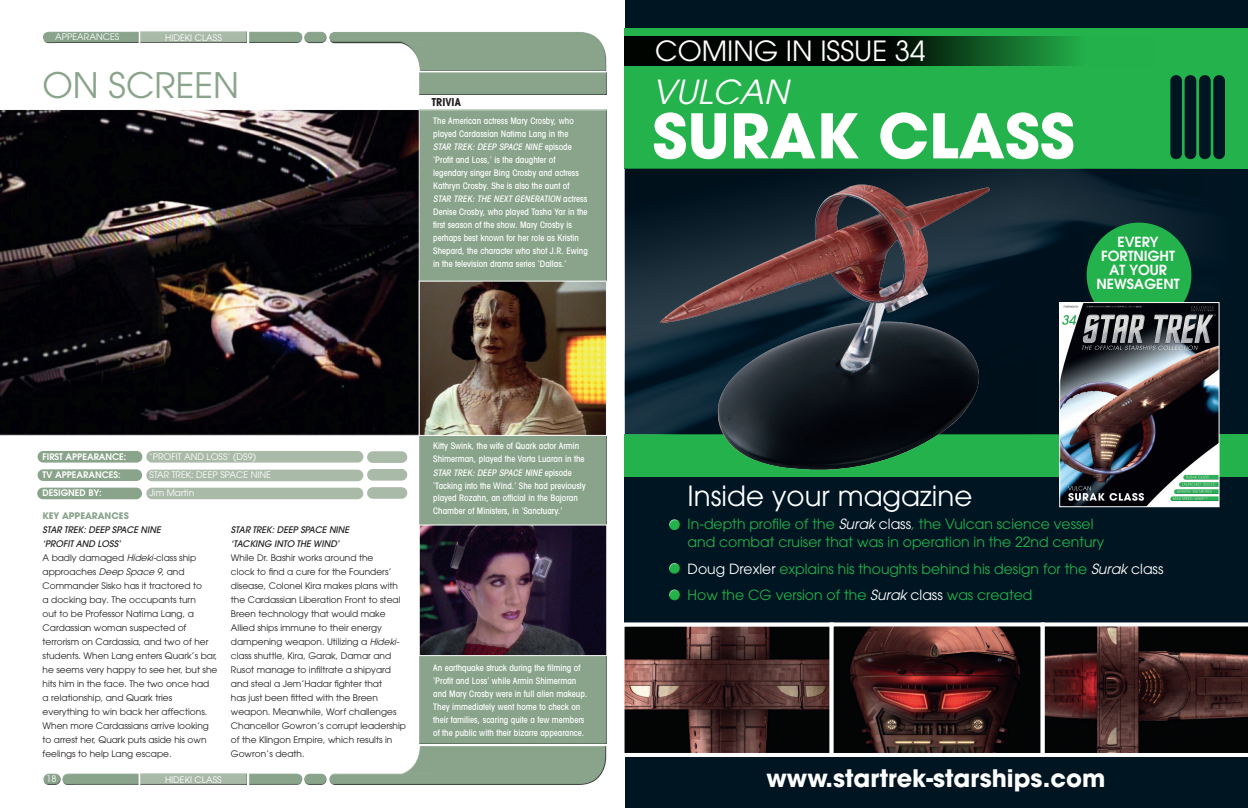
<style>
.page{position:relative;width:1248px;height:808px;background:#fff}
.page>*{position:absolute;margin:0;border:0;box-sizing:border-box;transform-origin:0 0}
.t1{font:700 61px "Avant Garde";color:#fff}
.t2{font:35px "Avant Garde";color:#8aa48c}
.t3{font:italic 33px "Avant Garde LT";color:#fff}
.t4{font:27.7px "Avant Garde";color:#fff}
.t5{font:700 24px "Avant Garde";color:#fff}
.t6{font:14px/18px "Avant Garde";color:#23b24b}
.t7{font:600 14px/14px "Avant Garde";color:#fff;text-align:center}
.t8{font:700 condensed 11px "Avant Garde LT";color:#231f20}
.t9{font:9px/14px "Avant Garde";color:#231f20}
.t10{font:500 condensed 9px/13px "Avant Garde LT";color:#fff}
.t11{font:9px "Avant Garde";color:#fff}
.t12{font:italic 500 9px/14px "Avant Garde LT";color:#231f20}
.t13{font:600 9px "Avant Garde LT";color:#fff}
.t14{font:700 9px "Avant Garde LT";color:#8aa48c}
.s1{font-style:italic}
.s2{font-family:"Avant Garde LT";font-style:italic}
.s3{font-family:"Avant Garde LT";font-style:italic;color:#fff}
.s4{color:#fff}
</style>
<div class="page">
<div style="left:38px;top:451px;width:104px;height:12px;background:#8aa48c;border-radius:6px"></div>
<div style="left:38px;top:469px;width:104px;height:12px;background:#8aa48c;border-radius:6px"></div>
<div style="left:146px;top:451px;width:217px;height:12px;background:#aabaa9;border-radius:6px"></div>
<div style="left:146px;top:470px;width:217px;height:11px;background:#aabaa9;border-radius:6px"></div>
<div style="left:146px;top:488px;width:217px;height:11px;background:#aabaa9;border-radius:6px"></div>
<div style="left:367px;top:487px;width:40px;height:12px;background:#aabaa9;border-radius:6px"></div>
<div style="left:367px;top:469px;width:40px;height:12px;background:#aabaa9;border-radius:6px"></div>
<div style="left:367px;top:451px;width:40px;height:12px;background:#aabaa9;border-radius:6px"></div>
<div style="left:61px;top:773px;width:78px;height:12px;background:#8aa48c"></div>
<div style="left:303px;top:30px;width:24px;height:10px;background:#fff;opacity:.75"></div>
<div style="left:303px;top:33px;width:25px;height:10px;background:#231f20;opacity:.75"></div>
<div style="left:303px;top:772px;width:24px;height:10px;background:#fff;opacity:.75"></div>
<div style="left:303px;top:775px;width:25px;height:10px;background:#231f20;opacity:.75"></div>
<div style="left:43px;top:772px;width:18px;height:10px;background:#fff;opacity:.75"></div>
<div style="left:43px;top:775px;width:19px;height:10px;background:#231f20;opacity:.75"></div>
<div style="left:138px;top:31px;width:109px;height:12px;background:#aabaa9"></div>
<div style="left:138px;top:773px;width:109px;height:12px;background:#aabaa9"></div>
<div style="left:247px;top:30px;width:56px;height:13px;background:#fff;opacity:.75"></div>
<div style="left:247px;top:33px;width:56px;height:10px;background:#8aa48c"></div>
<div style="left:247px;top:772px;width:56px;height:13px;background:#fff;opacity:.75"></div>
<div style="left:247px;top:775px;width:56px;height:10px;background:#8aa48c"></div>
<svg style="left:48px;top:31px;width:92px;height:13px"></svg>
<div style="left:42px;top:31px;width:97px;height:12px;background:#8aa48c"></div>
<div style="left:328px;top:31px;width:276px;height:40px;background:#8aa48c"></div>
<div style="left:328px;top:39px;width:279px;height:33px;background:#231f20;opacity:.75"></div>
<div style="left:330px;top:745px;width:277px;height:41px;background:#231f20;opacity:.75"></div>
<div style="left:418px;top:72px;width:189px;height:25px;background:#231f20;opacity:.75"></div>
<div style="left:418px;top:109px;width:189px;height:635px;background:#8aa48c"></div>
<div style="left:37px;top:488px;width:105px;height:11px;background:#8aa48c;border-radius:6px"></div>
<img style="left:0;top:109px;width:419px;height:327px">
<img style="left:421px;top:527px;width:184px;height:127px">
<div style="left:419px;top:525px;width:188px;height:131px;border:1px solid #fff"></div>
<img style="left:421px;top:283px;width:183px;height:151px">
<div style="left:419px;top:281px;width:187px;height:155px;border:1px solid #fff"></div>
<div style="left:625px;top:0;width:622px;height:808px;background:#001522"></div>
<div style="left:624px;top:29px;width:623px;height:140px;background:#23b24b"></div>
<svg style="left:624px;top:36px;width:451px;height:29px;background:#06250e"></svg>
<div style="left:624px;top:477px;width:623px;height:184px;background:#001522"></div>
<div style="left:624px;top:435px;width:623px;height:42px;background:#23b24b"></div>
<div style="left:1170px;top:75px;width:11px;height:84px;background:#001522;border-radius:6px"></div>
<div style="left:1198px;top:75px;width:12px;height:84px;background:#001522;border-radius:6px"></div>
<div style="left:1184px;top:75px;width:12px;height:84px;background:#001522;border-radius:6px"></div>
<div style="left:1213px;top:75px;width:11px;height:84px;background:#001522;border-radius:6px"></div>
<img style="left:624px;top:169px;width:623px;height:266px">
<svg style="left:625px;top:627px;width:203px;height:125px;background:#3c2825"></svg>
<div style="left:620px;top:622px;width:213px;height:135px;border:4px solid #fff"></div>
<svg style="left:834px;top:627px;width:205px;height:125px;background:#3c1d1c"></svg>
<div style="left:829px;top:622px;width:215px;height:135px;border:4px solid #fff"></div>
<svg style="left:1040px;top:622px;width:207px;height:135px;background:#422e2e"></svg>
<div style="left:1086px;top:223px;width:105px;height:104px;background:#23b24b;border-radius:50%"></div>
<img style="left:1061px;top:304px;width:156px;height:201px">
<div style="left:1059px;top:302px;width:160px;height:205px;border:1px solid #fff"></div>
<div style="left:667px;top:518px;width:14px;height:10px;background:#fff;opacity:.75"></div>
<div style="left:668px;top:521px;width:13px;height:11px;background:#231f20;opacity:.75"></div>
<div style="left:667px;top:561px;width:14px;height:10px;background:#fff;opacity:.75"></div>
<div style="left:668px;top:565px;width:13px;height:10px;background:#231f20;opacity:.75"></div>
<div style="left:667px;top:588px;width:14px;height:10px;background:#fff;opacity:.75"></div>
<div style="left:668px;top:591px;width:13px;height:10px;background:#231f20;opacity:.75"></div>
<img style="left:652px;top:168px;width:352px;height:302px">
<p class="t11" style="left:55px;top:32px;width:66px">APPEARANCES</p>
<h2 class="t2" style="left:43px;top:65px;width:198px">ON SCREEN</h2>
<p class="t11" style="left:150px;top:32px;width:88px">ROMULAN W RBIRD</p>
<p class="t11" style="left:165px;top:32px;width:58px">HIDEKI CLASS</p>
<p class="t8" style="left:431px;top:95px;width:31px">TRIVIA</p>
<p class="t10" style="left:433px;top:115px;width:156px">The American actress Mary Crosby, who played Cardassian Natima Lang in the <span class="s1">STAR TREK: DEEP SPACE NINE</span> e p i s o d e ‘Profit and Loss,’ is the daughter of legendary singer Bing Crosby and actress Kathryn Crosby. She is also the aunt of <span class="s1">STAR TREK: THE NEXT GENERATION</span> a c t r e s s Denise Crosby, who played Tasha Yar in the first season of the show. Mary Crosby is perhaps best known for her role as Kristin Shepard, the character who shot J.R. Ewing in the television drama series ‘Dallas.’</p>
<p class="t13" style="left:43px;top:451px;width:85px">FIRST APPEARANCE:</p>
<p class="t11" style="left:150px;top:452px;width:108px">‘PROFIT AND LOSS’ (DS9)</p>
<p class="t13" style="left:43px;top:469px;width:80px">TV APPEARANCES:</p>
<p class="t11" style="left:150px;top:470px;width:123px">STAR TREK: DEEP SPACE NINE</p>
<p class="t13" style="left:43px;top:487px;width:61px">DESIGNED BY:</p>
<p class="t11" style="left:150px;top:488px;width:46px">Jim Martin</p>
<p class="t14" style="left:43px;top:510px;width:88px">KEY APPEARANCES</p>
<p class="t12" style="left:43px;top:523px;width:120px">STAR TREK: DEEP SPACE NINE ‘PROFIT AND LOSS’</p>
<p class="t9" style="left:43px;top:551px;width:176px">A badly damaged <span class="s2">Hideki-</span>class ship approaches <span class="s2">Deep Space 9</span>, and Commander Sisko has it tractored to<br>a docking bay. The occupants turn<br>out to be Professor Natima Lang, a Cardassian woman suspected of terrorism on Cardassia, and two of her students. When Lang enters Quark’s bar, he seems very happy to see her, but she hits him in the face. The two once had a relationship, and Quark tries everything to win back her affections.<br>When more Cardassians arrive looking to arrest her, Quark puts aside his own feelings to help Lang escape.</p>
<p class="t12" style="left:231px;top:523px;width:120px">STAR TREK: DEEP SPACE NINE ‘TACKING INTO THE WIND’</p>
<p class="t9" style="left:231px;top:551px;width:176px">While Dr. Bashir works around the<br>clock to find a cure for the Founders’ disease, Colonel Kira makes plans with the Cardassian Liberation Front to steal Breen technology that would make Allied ships immune to their energy dampening weapon. Utilizing a <span class="s2">Hideki&shy;</span>class shuttle, Kira, Garak, Damar and Rusot manage to infiltrate a shipyard and steal a Jem’Hadar fighter that<br>has just been fitted with the Breen weapon. Meanwhile, Worf challenges Chancellor Gowron’s corrupt leadership of the Klingon Empire, which results in Gowron’s death.</p>
<p class="t11" style="left:46px;top:774px;width:11px">18</p>
<p class="t11" style="left:150px;top:774px;width:88px">ROMULAN W RBIRD</p>
<p class="t11" style="left:165px;top:774px;width:58px">HIDEKI CLASS</p>
<p class="t10" style="left:433px;top:440px;width:154px">Kitty Swink, the wife of Quark actor Armin Shimerman, played the Vorta Luaran in the <span class="s1">STAR TREK: DEEP SPACE NINE</span> e p i s o d e ‘Tacking into the Wind.’ She had previously played Rozahn, an official in the Bajoran Chamber of Ministers, in ‘Sanctuary.’</p>
<p class="t10" style="left:433px;top:661px;width:155px">An earthquake struck during the filming of ‘Profit and Loss’ while Armin Shimerman and Mary Crosby were in full alien makeup.<br>They immediately went home to check on their families, scaring quite a few members of the public with their bizarre appearance.</p>
<h3 class="t4" style="left:655px;top:34px;width:272px">COMING IN ISSUE 34</h3>
<h3 class="t3" style="left:652px;top:73px;width:137px">VULCAN</h3>
<h1 class="t1" style="left:652px;top:96px;width:424px">SURAK CLASS</h1>
<h3 class="t7" style="left:1096px;top:234px;width:85px">EVERY<br>FORTNIGHT<br>AT YOUR<br>NEWSAGENT</h3>
<h3 class="t4" style="left:687px;top:479px;width:286px">Inside your magazine</h3>
<h3 class="t6" style="left:687px;top:515px;width:418px">In-depth profile of the <span class="s3">Surak</span> <span class="s4">class</span>, the Vulcan science vessel and combat cruiser that was in operation in the 22nd century</h3>
<h3 class="t6" style="left:687px;top:555px;width:477px;line-height:26.5px"><span class="s4">Doug Drexler</span> explains his thoughts behind his design for the <span class="s3">Surak</span> <span class="s4">class<br></span>How the CG version of the <span class="s3">Surak</span> <span class="s4">class</span> was created</h3>
<h3 class="t5" style="left:766px;top:762px;width:340px">www.startrek-starships.com</h3>
</div>
